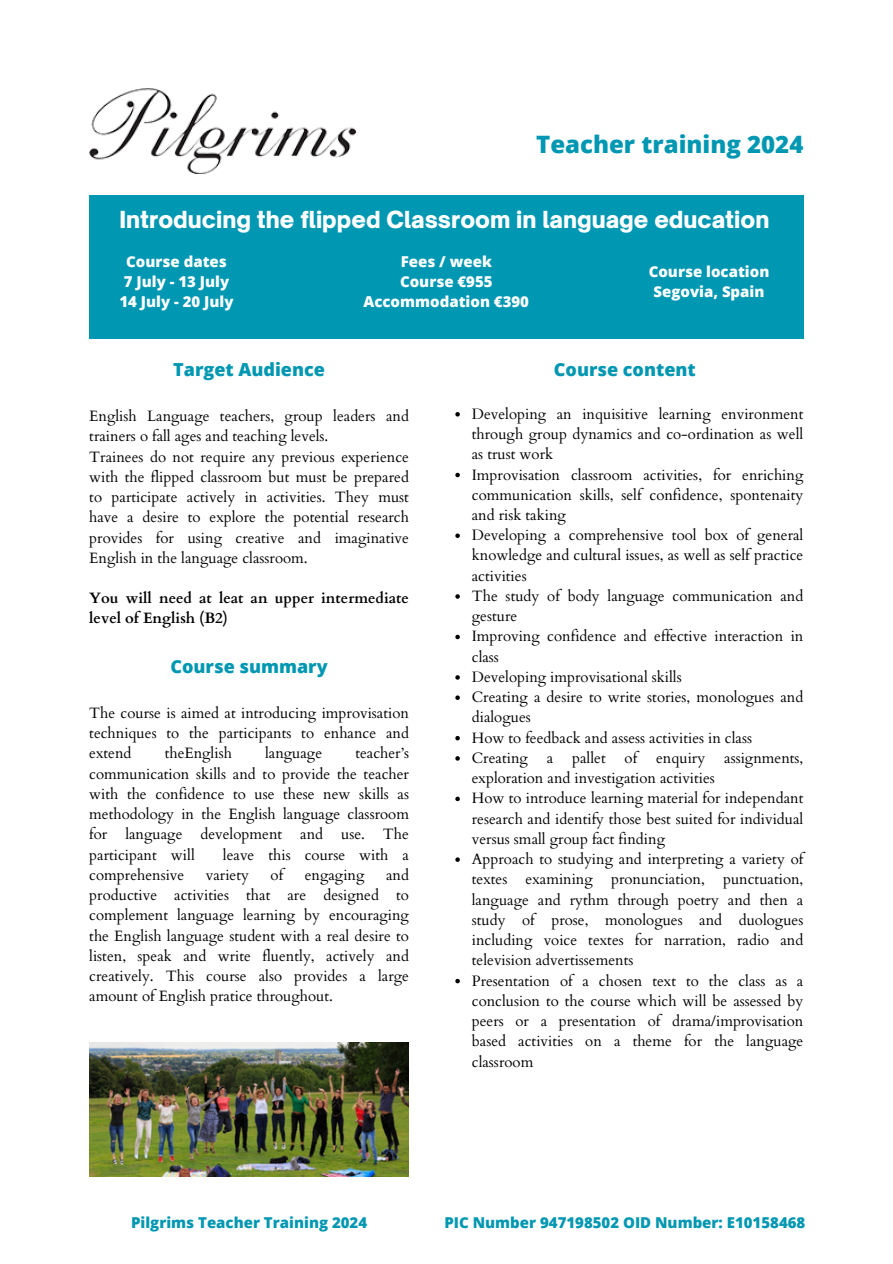
<style>
.page{position:relative;width:893px;height:1264px;background:#fff}
.page>*{position:absolute;margin:0;border:0;box-sizing:border-box;transform-origin:0 0}
.t1{font:800 24px "Open Sans";color:#0097b2}
.t2{font:900 22.5px "Open Sauce One";color:#fff}
.t3{font:800 18px "Open Sans";color:#0097b2}
.t4{font:15px/20.2px "Cardo";color:#000;text-align:justify}
.t5{font:800 15px "Open Sans";color:#fff}
.t6{font:800 15px "Open Sans";color:#0097b2}
.t7{font:700 15px/20.2px "Cardo";color:#000}
</style>
<div class="page">
<div style="left:89px;top:195px;width:714px;height:143px;background:#0097b2"></div>
<img style="left:89px;top:88px;width:267px;height:86px">
<img style="left:89px;top:1042px;width:319px;height:134px">
<svg style="left:455px;top:412px;width:5px;height:4px"></svg>
<svg style="left:455px;top:473px;width:5px;height:4px"></svg>
<svg style="left:455px;top:533px;width:5px;height:5px"></svg>
<svg style="left:455px;top:594px;width:5px;height:4px"></svg>
<svg style="left:455px;top:634px;width:5px;height:5px"></svg>
<svg style="left:455px;top:675px;width:5px;height:4px"></svg>
<svg style="left:455px;top:695px;width:5px;height:5px"></svg>
<svg style="left:455px;top:736px;width:5px;height:4px"></svg>
<svg style="left:455px;top:756px;width:5px;height:4px"></svg>
<svg style="left:455px;top:796px;width:5px;height:5px"></svg>
<svg style="left:455px;top:857px;width:5px;height:4px"></svg>
<svg style="left:455px;top:978px;width:5px;height:5px"></svg>
<p class="t1" style="left:536px;top:128px;width:269px">Teacher training 2024</p>
<p class="t2" style="left:119px;top:206px;width:651px">Introducing the flipped Classroom in language education</p>
<p class="t5" style="left:126px;top:250px;width:102px">Course dates</p>
<p class="t5" style="left:124px;top:271px;width:107px">7 July - 13 July</p>
<p class="t5" style="left:119px;top:291px;width:116px">14 July - 20 July</p>
<p class="t5" style="left:401px;top:250px;width:93px">Fees / week</p>
<p class="t5" style="left:400px;top:271px;width:94px">Course €955</p>
<p class="t5" style="left:363px;top:291px;width:167px">Accommodation €390</p>
<p class="t5" style="left:648px;top:260px;width:122px">Course location</p>
<p class="t5" style="left:653px;top:281px;width:112px">Segovia, Spain</p>
<p class="t3" style="left:173px;top:357px;width:153px">Target Audience</p>
<p class="t4" style="left:89px;top:406px;width:321px">English Language teachers, group leaders and trainers o fall ages and teaching levels.</p>
<p class="t4" style="left:89px;top:446px;width:321px">Trainees do not require any previous experience with the flipped classroom but must be prepared to participate actively in activities. They must have a desire to explore the potential research provides for using creative and imaginative English in the language classroom.</p>
<p class="t7" style="left:89px;top:588px;width:321px">You will need at leat an upper intermediate level of English (B2)</p>
<p class="t3" style="left:170px;top:653px;width:159px">Course summary</p>
<p class="t4" style="left:89px;top:703px;width:321px">The course is aimed at introducing improvisation techniques to the participants to enhance and extend</p>
<p class="t4" style="left:89px;top:743px;width:321px;text-indent:266px">teacher’s communication skills and to provide the teacher with the confidence to use these new skills as methodology in the English language classroom for language development and use. The participant will</p>
<p class="t4" style="left:165px;top:743px;width:69px">theEnglish</p>
<p class="t4" style="left:265px;top:743px;width:59px">language</p>
<p class="t4" style="left:223px;top:844px;width:187px">leave this course with a</p>
<p class="t4" style="left:89px;top:865px;width:96px">comprehensive</p>
<p class="t4" style="left:206px;top:865px;width:45px">variety</p>
<p class="t4" style="left:270px;top:865px;width:14px">of</p>
<p class="t4" style="left:305px;top:865px;width:61px">engaging</p>
<p class="t4" style="left:89px;top:865px;width:321px;text-indent:297px">and productive activities that are designed to complement language learning by encouraging the English language student with a real desire to listen, speak and write fluently, actively and creatively. This course also provides a large amount of English pratice throughout.</p>
<p class="t3" style="left:554px;top:357px;width:143px">Course content</p>
<p class="t4" style="left:472px;top:404px;width:333px">Developing an inquisitive learning environment through group dynamics and co-ordination as well as trust work</p>
<p class="t4" style="left:472px;top:464px;width:333px">Improvisation classroom activities, for enriching communication skills, self confidence, spontenaity and risk taking</p>
<p class="t4" style="left:472px;top:525px;width:333px">Developing a comprehensive tool box of general knowledge and cultural issues, as well as self practice activities</p>
<p class="t4" style="left:472px;top:586px;width:333px">The study of body language communication and gesture</p>
<p class="t4" style="left:472px;top:626px;width:333px">Improving confidence and effective interaction in class</p>
<p class="t4" style="left:472px;top:667px;width:211px">Developing improvisational skills</p>
<p class="t4" style="left:472px;top:687px;width:333px">Creating a desire to write stories, monologues and dialogues</p>
<p class="t4" style="left:472px;top:727px;width:282px">How to feedback and assess activities in class</p>
<p class="t4" style="left:472px;top:748px;width:58px">Creating</p>
<p class="t4" style="left:546px;top:748px;width:8px">a</p>
<p class="t4" style="left:572px;top:748px;width:35px">pallet</p>
<p class="t4" style="left:624px;top:748px;width:14px">of</p>
<p class="t4" style="left:656px;top:748px;width:51px">enquiry</p>
<p class="t4" style="left:724px;top:748px;width:81px">assignments,</p>
<p class="t4" style="left:472px;top:768px;width:244px">exploration and investigation activities</p>
<p class="t4" style="left:472px;top:788px;width:333px">How to introduce learning material for independant research and identify those best suited for individual versus small group fact finding</p>
<p class="t4" style="left:472px;top:849px;width:333px">Approach to studying and interpreting a variety of textes examining pronunciation, punctuation, language and rythm through poetry and then a study of prose, monologues and duologues including voice textes for narration, radio and television advertissements</p>
<p class="t4" style="left:472px;top:970px;width:333px">Presentation of a chosen text to the class as a conclusion to the course which will be assessed by peers or a presentation of drama/improvisation based activities on a theme for the language classroom</p>
<p class="t6" style="left:131px;top:1211px;width:237px">Pilgrims Teacher Training 2024</p>
<p class="t6" style="left:444px;top:1211px;width:362px">PIC Number 947198502 OID Number: E10158468</p>
</div>
